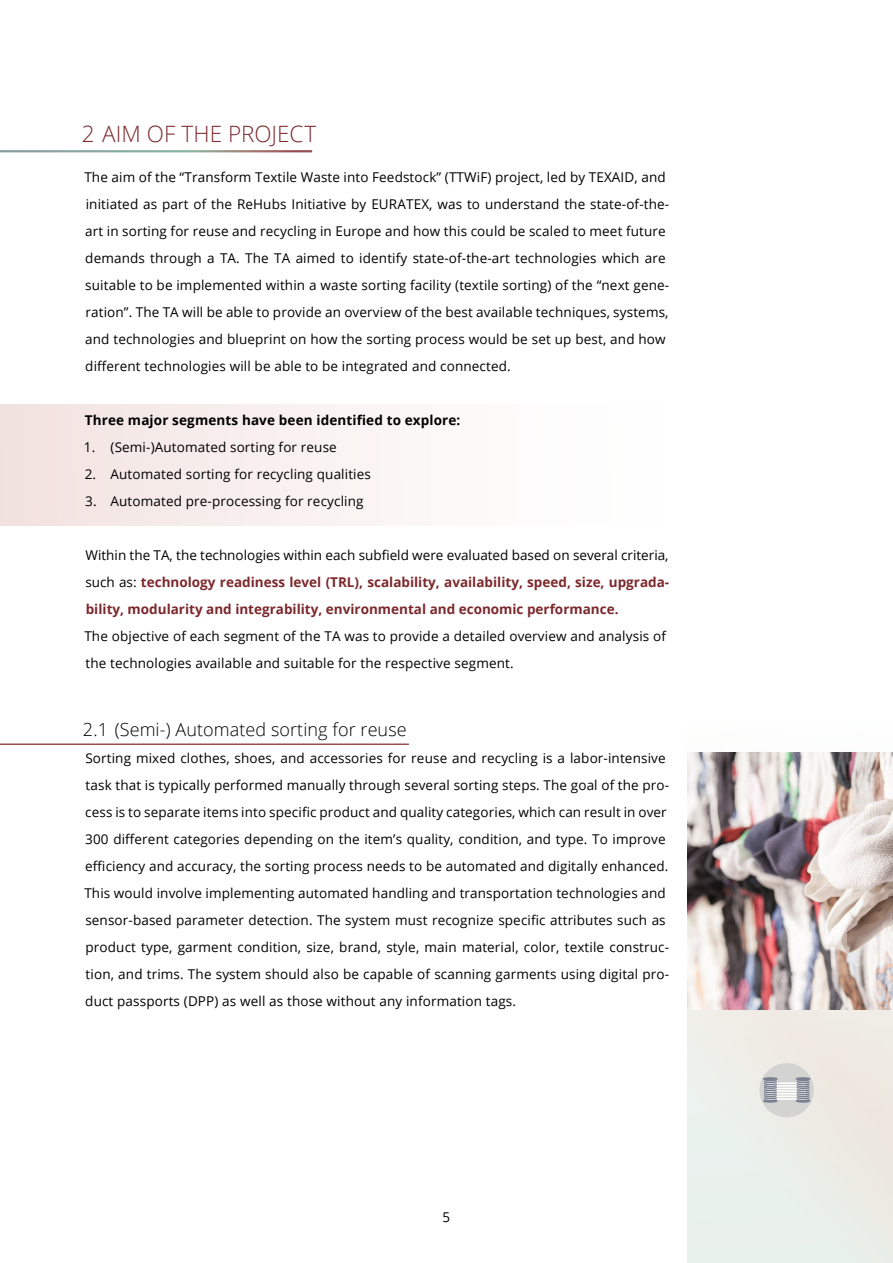
<style>
.page{position:relative;width:893px;height:1263px;background:#fff}
.page>*{position:absolute;margin:0;border:0;box-sizing:border-box;transform-origin:0 0}
.t1{font:300 22.5px "Open Sans";color:#7c282c}
.t2{font:300 18px "Open Sans";letter-spacing:.005em;color:#000}
.t3{font:13.5px/27px "Open Sans";letter-spacing:.01em;color:#000}
.t4{font:700 13.5px/27px "Open Sans";color:#7c282c;text-align:justify}
.t5{font:700 13.5px "Open Sans";letter-spacing:.01em;color:#000}
.s1{font-weight:400;color:#000}
</style>
<div class="page">
<div style="left:0;top:404px;width:666px;height:121px;background:linear-gradient(to right,#f2e3e1,#fff)"></div>
<hr style="left:0;top:743px;width:409px;height:2px;background:#974e51">
<div style="left:687px;top:752px;width:206px;height:511px;background:#eceee8"></div>
<img style="left:687px;top:753px;width:206px;height:257px">
<svg style="left:756px;top:1059px;width:61px;height:62px;background:#d5d5d4"></svg>
<h1 class="t1" style="left:82px;top:118px;width:236px">2 AIM OF THE PROJECT</h1>
<p class="t3" style="left:84px;top:164px;width:586px">The aim of the “Transform Textile Waste into Feedstock” (TTWiF) project, led by TEXAID, and initiated as part of the ReHubs Initiative by EURATEX, was to understand the state-of-the&shy;art in sorting for reuse and recycling in Europe and how this could be scaled to meet future demands through a TA. The TA aimed to identify state-of-the-art technologies which are suitable to be implemented within a waste sorting facility (textile sorting) of the “next gene&shy;ration”. The TA will be able to provide an overview of the best available techniques, systems, and technologies and blueprint on how the sorting process would be set up best, and how different technologies will be able to be integrated and connected.</p>
<p class="t5" style="left:85px;top:411px;width:377px">Three major segments have been identified to explore:</p>
<p class="t3" style="left:84px;top:434px;width:254px">1. (Semi-)Automated sorting for reuse</p>
<p class="t3" style="left:85px;top:461px;width:288px">2. Automated sorting for recycling qualities</p>
<p class="t3" style="left:85px;top:488px;width:280px">3. Automated pre-processing for recycling</p>
<p class="t4" style="left:85px;top:542px;width:585px"><span class="s1">Within the TA, the technologies within each subfield were evaluated based on several criteria, such as:</span> technology readiness level (TRL), scalability, availability, speed, size, upgrada&shy;bility, modularity and integrability, environmental and economic performance.</p>
<p class="t3" style="left:84px;top:623px;width:583px">The objective of each segment of the TA was to provide a detailed overview and analysis of the technologies available and suitable for the respective segment.</p>
<h2 class="t2" style="left:83px;top:717px;width:325px">2.1 (Semi-) Automated sorting for reuse</h2>
<p class="t3" style="left:84px;top:744px;width:586px">Sorting mixed clothes, shoes, and accessories for reuse and recycling is a labor-intensive task that is typically performed manually through several sorting steps. The goal of the pro&shy;cess is to separate items into specific product and quality categories, which can result in over 300 different categories depending on the item’s quality, condition, and type. To improve efficiency and accuracy, the sorting process needs to be automated and digitally enhanced.<br>This would involve implementing automated handling and transportation technologies and sensor-based parameter detection. The system must recognize specific attributes such as product type, garment condition, size, brand, style, main material, color, textile construc&shy;tion, and trims. The system should also be capable of scanning garments using digital pro&shy;duct passports (DPP) as well as those without any information tags.</p>
<p class="t3" style="left:443px;top:1203px;width:9px">5</p>
</div>
